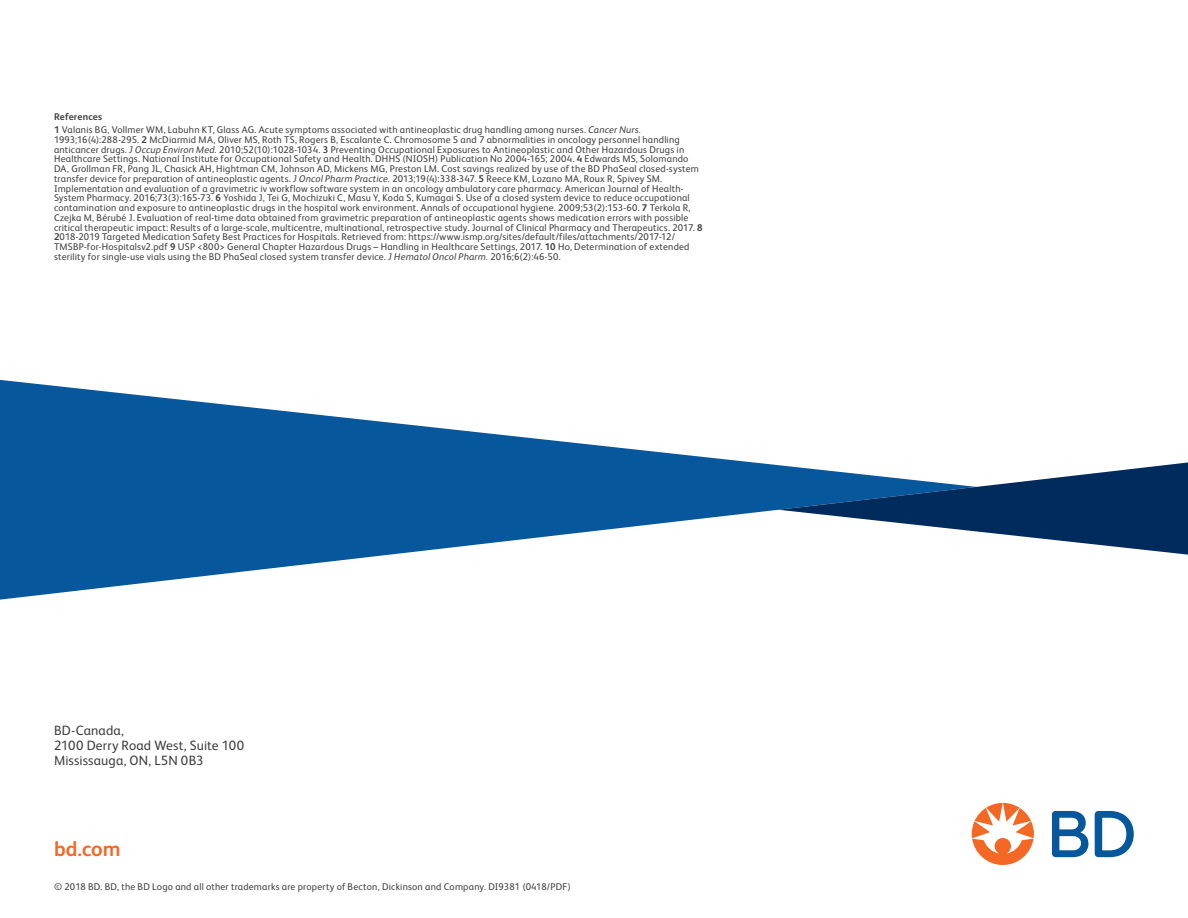
<style>
.page{position:relative;width:1188px;height:918px;background:#fff}
.page>*{position:absolute;margin:0;border:0;box-sizing:border-box;transform-origin:0 0}
.t1{font:700 21px "FS Albert Pro";color:#f36824}
.t2{font:13.5px/15px "FS Albert Pro";letter-spacing:.01em;color:#3e3e3f}
.t3{font:9.75px/9.8px "FS Albert Pro";letter-spacing:.02em;color:#3e3e3f}
.s1{font-weight:700}
.s2{font-style:italic}
</style>
<div class="page">
<svg style="left:1052px;top:811px;width:82px;height:46px"></svg>
<svg style="left:972px;top:803px;width:62px;height:62px"></svg>
<svg style="left:0;top:380px;width:779px;height:220px;fill:#06579c"></svg>
<svg style="left:779px;top:462px;width:409px;height:93px"></svg>
<p class="t3" style="left:54px;top:109px;width:589px;line-height:13.2px"><span class="s1">References<br>1</span> Valanis BG, Vollmer WM, Labuhn KT, Glass AG. Acute symptoms associated with antineoplastic drug handling among nurses. <span class="s2">Cancer Nurs.</span></p>
<p class="t3" style="left:54px;top:134px;width:650px">1993;16(4):288-295. <span class="s1">2</span> McDiarmid MA, Oliver MS, Roth TS, Rogers B, Escalante C. Chromosome 5 and 7 abnormalities in oncology personnel handling anticancer drugs. <span class="s2">J Occup Environ Med.</span> 2010;52(10):1028-1034. <span class="s1">3</span> Preventing Occupational Exposures to Antineoplastic and Other Hazardous Drugs in Healthcare Settings. National Institute for Occupational Safety and Health. DHHS (NIOSH) Publication No 2004-165; 2004. <span class="s1">4</span> Edwards MS, Solomando DA, Grollman FR, Pang JL, Chasick AH, Hightman CM, Johnson AD, Mickens MG, Preston LM. Cost savings realized by use of the BD PhaSeal closed-system transfer device for preparation of antineoplastic agents. <span class="s2">J Oncol Pharm Practice.</span> 2013;19(4):338-347. <span class="s1">5</span> Reece KM, Lozano MA, Roux R, Spivey SM.<br>Implementation and evaluation of a gravimetric iv workflow software system in an oncology ambulatory care pharmacy. American Journal of Health-System Pharmacy. 2016;73(3):165-73. <span class="s1">6</span> Yoshida J, Tei G, Mochizuki C, Masu Y, Koda S, Kumagai S. Use of a closed system device to reduce occupational contamination and exposure to antineoplastic drugs in the hospital work environment. Annals of occupational hygiene. 2009;53(2):153-60. <span class="s1">7</span> Terkola R, Czejka M, Bérubé J. Evaluation of real-time data obtained from gravimetric preparation of antineoplastic agents shows medication errors with possible critical therapeutic impact: Results of a large-scale, multicentre, multinational, retrospective study. Journal of Clinical Pharmacy and Therapeutics. 2017. <span class="s1">8<br>2</span>018-2019 Targeted Medication Safety Best Practices for Hospitals. Retrieved from: https://www.ismp.org/sites/default/files/attachments/2017-12/ TMSBP-for-Hospitalsv2.pdf <span class="s1">9</span> USP &lt;800&gt; General Chapter Hazardous Drugs – Handling in Healthcare Settings, 2017. <span class="s1">10</span> Ho, Determination of extended sterility for single-use vials using the BD PhaSeal closed system transfer device. <span class="s2">J Hematol Oncol Pharm.</span> 2016;6(2):46-50.</p>
<h2 class="t2" style="left:54px;top:722px;width:192px">BD-Canada,<br>2100 Derry Road West, Suite 100<br>Mississauga, ON, L5N 0B3</h2>
<h1 class="t1" style="left:54px;top:834px;width:68px">bd.com</h1>
<p class="t3" style="left:54px;top:882px;width:518px">© 2018 BD. BD, the BD Logo and all other trademarks are property of Becton, Dickinson and Company. DI9381 (0418/PDF)</p>
</div>
